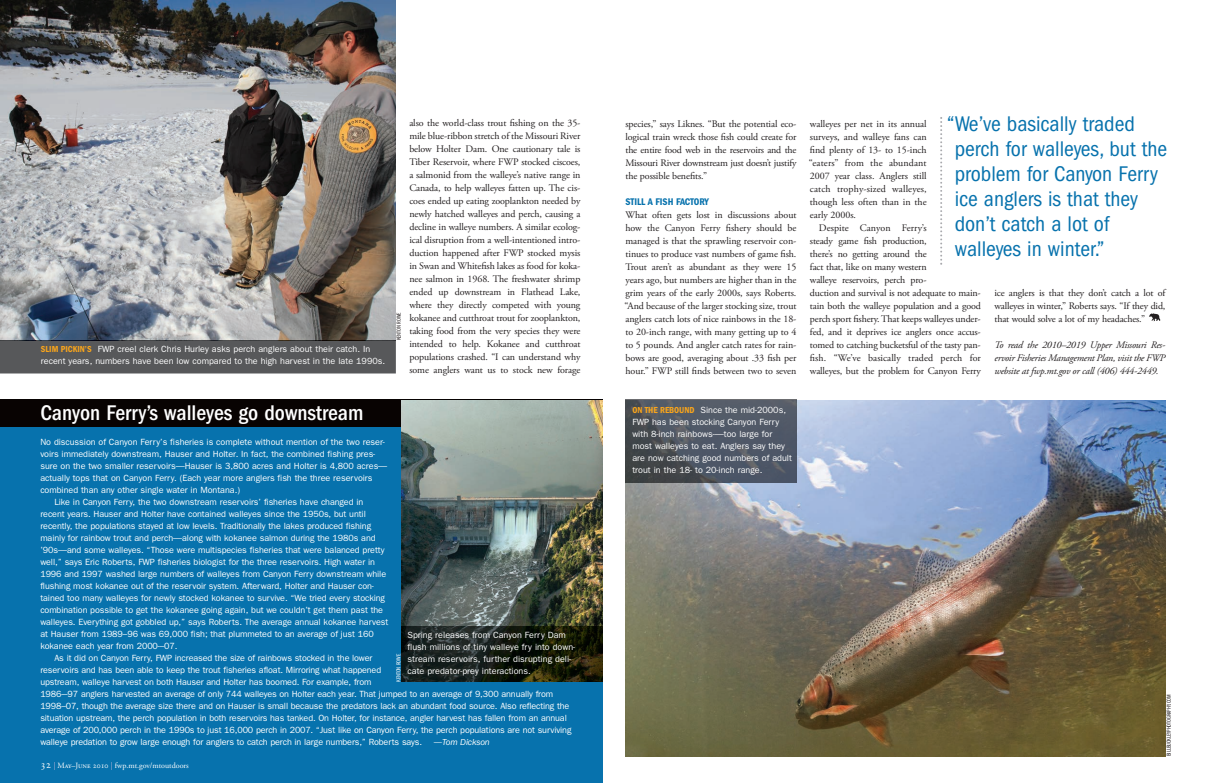
<style>
.page{position:relative;width:1206px;height:783px;background:#fff}
.page>*{position:absolute;margin:0;border:0;box-sizing:border-box;transform-origin:0 0}
.t1{font:condensed 22px/25px "Franklin Gothic";color:#0772ad}
.t2{font:500 condensed 22px "Franklin Gothic";color:#fff}
.t3{font:10px/13px "Adobe Garamond Pro";letter-spacing:-.015em;color:#231f20;text-align:justify}
.t4{font:italic 10px/13px "Adobe Garamond Pro";letter-spacing:-.02em;color:#231f20;text-align:justify}
.t5{font:600 condensed 10px "Franklin Gothic";letter-spacing:-.005em;color:#0772ad}
.t6{font:9px/12px "Franklin Gothic";letter-spacing:-.01em;color:#fff}
.t7{font:8px "Adobe Garamond Pro";color:#fff}
.t8{font:6px "Franklin Gothic Book Cmpr";color:#231f20}
.t9{font:6px "Franklin Gothic Book Cmpr";color:#fff}
.s1{font-weight:600;font-stretch:condensed;color:#f9a51b}
.s2{font-style:italic}
</style>
<div class="page">
<svg style="left:1149px;top:313px;width:11px;height:8px"></svg>
<img style="left:625px;top:400px;width:541px;height:356px">
<div style="left:0;top:400px;width:603px;height:383px;background:#0772ad"></div>
<div style="left:0;top:400px;width:603px;height:28px;background:#080302"></div>
<img style="left:401px;top:400px;width:202px;height:226px">
<hr style="left:401px;top:682px;width:202px;height:1px;background:#00294b">
<img style="left:401px;top:626px;width:202px;height:56px">
<img style="left:0;top:0;width:396px;height:340px">
<svg style="left:940px;top:117px;width:2px;height:148px"></svg>
<div style="left:0;top:340px;width:396px;height:34px;background:#57585a"></div>
<img style="left:625px;top:400px;width:171px;height:82px">
<p class="t6" style="left:41px;top:344px;width:346px"><span class="s1">SLIM PICKIN’S</span> FWP creel clerk Chris Hurley asks perch anglers about their catch. In recent years, numbers have been low compared to the high harvest in the late 1990s.</p>
<h1 class="t2" style="left:40px;top:405px;width:325px">Canyon Ferry’s walleyes go downstream</h1>
<p class="t8" style="left:397px;top:340px;width:29px;rotate:-90deg">KENTON ROWE</p>
<p class="t3" style="left:409px;top:118px;width:173px">also the world-class trout fishing on the 35- mile blue-ribbon stretch of the Missouri River below Holter Dam. One cautionary tale is Tiber Reservoir, where FWP stocked ciscoes, a salmonid from the walleye’s native range in Canada, to help walleyes fatten up. The cis&shy;coes ended up eating zooplankton needed by newly hatched walleyes and perch, causing a decline in walleye numbers. A similar ecolog&shy;ical disruption from a well-intentioned intro&shy;duction happened after FWP stocked mysis in Swan and Whitefish lakes as food for koka&shy;nee salmon in 1968. The freshwater shrimp ended up downstream in Flathead Lake, where they directly competed with young kokanee and cutthroat trout for zooplankton, taking food from the very species they were intended to help. Kokanee and cutthroat populations crashed. “I can understand why some anglers want us to stock new forage</p>
<p class="t6" style="left:40px;top:437px;width:346px">No discussion of Canyon Ferry’s fisheries is complete without mention of the two reser-</p>
<p class="t6" style="left:40px;top:449px;width:336px">voirs immediately downstream, Hauser and Holter. In fact, the combined fishing pres-</p>
<p class="t6" style="left:40px;top:461px;width:348px">sure on the two smaller reservoirs—Hauser is 3,800 acres and Holter is 4,800 acres—</p>
<p class="t6" style="left:40px;top:473px;width:334px">actually tops that on Canyon Ferry. (Each year more anglers fish the three reservoirs</p>
<p class="t6" style="left:40px;top:485px;width:201px">combined than any other single water in Montana.)</p>
<p class="t6" style="left:54px;top:497px;width:310px">Like in Canyon Ferry, the two downstream reservoirs’ fisheries have changed in</p>
<p class="t6" style="left:40px;top:509px;width:327px">recent years. Hauser and Holter have contained walleyes since the 1950s, but until</p>
<p class="t6" style="left:40px;top:521px;width:332px">recently, the populations stayed at low levels. Traditionally the lakes produced fishing</p>
<p class="t6" style="left:40px;top:533px;width:337px">mainly for rainbow trout and perch—along with kokanee salmon during the 1980s and</p>
<p class="t6" style="left:40px;top:545px;width:346px">’90s—and some walleyes. “Those were multispecies fisheries that were balanced pretty</p>
<p class="t6" style="left:40px;top:557px;width:336px">well,” says Eric Roberts, FWP fisheries biologist for the three reservoirs. High water in</p>
<p class="t6" style="left:40px;top:569px;width:347px">1996 and 1997 washed large numbers of walleyes from Canyon Ferry downstream while</p>
<p class="t6" style="left:40px;top:581px;width:335px">flushing most kokanee out of the reservoir system. Afterward, Holter and Hauser con-</p>
<p class="t6" style="left:40px;top:593px;width:346px">tained too many walleyes for newly stocked kokanee to survive. “We tried every stocking</p>
<p class="t6" style="left:40px;top:605px;width:344px">combination possible to get the kokanee going again, but we couldn’t get them past the</p>
<p class="t6" style="left:40px;top:617px;width:350px">walleyes. Everything got gobbled up,” says Roberts. The average annual kokanee harvest</p>
<p class="t6" style="left:40px;top:629px;width:335px">at Hauser from 1989–96 was 69,000 fish; that plummeted to an average of just 160</p>
<p class="t6" style="left:40px;top:641px;width:139px">kokanee each year from 2000-–07.</p>
<p class="t6" style="left:54px;top:653px;width:319px">As it did on Canyon Ferry, FWP increased the size of rainbows stocked in the lower</p>
<p class="t6" style="left:40px;top:665px;width:342px">reservoirs and has been able to keep the trout fisheries afloat. Mirroring what happened</p>
<p class="t6" style="left:40px;top:677px;width:333px">upstream, walleye harvest on both Hauser and Holter has boomed. For example, from</p>
<p class="t6" style="left:40px;top:689px;width:514px">1986-–97 anglers harvested an average of only 744 walleyes on Holter each year. That jumped to an average of 9,300 annually from</p>
<p class="t6" style="left:40px;top:701px;width:531px">1998–07, though the average size there and on Hauser is small because the predators lack an abundant food source. Also reflecting the</p>
<p class="t6" style="left:40px;top:713px;width:528px">situation upstream, the perch population in both reservoirs has tanked. On Holter, for instance, angler harvest has fallen from an annual</p>
<p class="t6" style="left:40px;top:725px;width:533px">average of 200,000 perch in the 1990s to just 16,000 perch in 2007. “Just like on Canyon Ferry, the perch populations are not surviving</p>
<p class="t6" style="left:40px;top:737px;width:451px">walleye predation to grow large enough for anglers to catch perch in large numbers,” Roberts says. <span class="s2">—Tom Dickson</span></p>
<p class="t6" style="left:407px;top:630px;width:169px">Spring releases from Canyon Ferry Dam flush millions of tiny walleye fry into down&shy;stream reservoirs, further disrupting deli&shy;cate predator-prey interactions.</p>
<p class="t9" style="left:396px;top:682px;width:29px;rotate:-90deg">KENTON ROWE</p>
<p class="t7" style="left:57px;top:763px;width:35px">May–June</p>
<p class="t7" style="left:115px;top:763px;width:75px">fwp.mt.gov/mtoutdoors</p>
<p class="t3" style="left:625px;top:118px;width:173px">species,” says Liknes. “But the potential eco&shy;logical train wreck those fish could create for the entire food web in the reservoirs and the Missouri River downstream just doesn’t jus tify the possible benefits.”</p>
<p class="t5" style="left:625px;top:198px;width:85px">STILL A FISH FACTORY</p>
<p class="t3" style="left:625px;top:209px;width:173px">What often gets lost in discussions about how the Canyon Ferry fishery should be managed is that the sprawling reservoir con&shy;tinues to produce vast numbers of game fish.<br>Trout aren’t as abundant as they were 15 years ago, but numbers are higher than in the grim years of the early 2000s, says Roberts. “And because of the larger stocking size, trout anglers catch lots of nice rainbows in the 18- to 20-inch range, with many getting up to 4 to 5 pounds. And angler catch rates for rain&shy;bows are good, averaging about .33 fish per hour.” FWP still finds between two to seven</p>
<p class="t6" style="left:632px;top:404px;width:161px"><span class="s1">ON THE REBOUND</span> Since the mid-2000s, FWP has been stocking Canyon Ferry with 8-inch rainbows-—too large for most walleyes to eat. Anglers say they are now catching good numbers of adult trout in the 18- to 20-inch range.</p>
<h1 class="t1" style="left:955px;top:113px;width:214px;text-indent:-8px">“We’ve basically traded perch for walleyes, but the problem for Canyon Ferry ice anglers is that they don’t catch a lot of walleyes in winter.”</h1>
<p class="t3" style="left:809px;top:118px;width:119px">walleyes per net in its annual surveys, and walleye fans can find plenty of 13- to 15-inch “eaters” from the abundant 2007 year class. Anglers still catch trophy-sized walleyes, though less often than in the early 2000s.</p>
<p class="t3" style="left:810px;top:222px;width:173px;text-align:left;text-indent:9px">Despite Canyon Ferry’s<br>steady game fish production,<br>there’s no getting around the<br>fact that, like on many western<br>walleye reservoirs, perch pro-<br>duction and survival is not adequate to main&shy;tain both the walleye population and a good perch sport fishery. That keeps walleyes under&shy;fed, and it deprives ice anglers once accus&shy;tomed to catching bucketsful of the tasty pan&shy;fish. “We’ve basically traded perch for walleyes, but the problem for Canyon Ferry</p>
<p class="t3" style="left:994px;top:287px;width:173px">ice anglers is that they don’t catch a lot of walleyes in winter,” Roberts says. “If they did, that would solve a lot of my headaches.”</p>
<p class="t4" style="left:994px;top:339px;width:173px">To read the 2010–2019 Upper Missouri Res - ervoir Fisheries Management Plan, visit the FWP website at fwp.mt.gov or call (406) 444-2449.</p>
<p class="t8" style="left:1167px;top:756px;width:63px;rotate:-90deg">BILLBUCKLEYPHOTOGRAPHY.COM</p>
</div>
